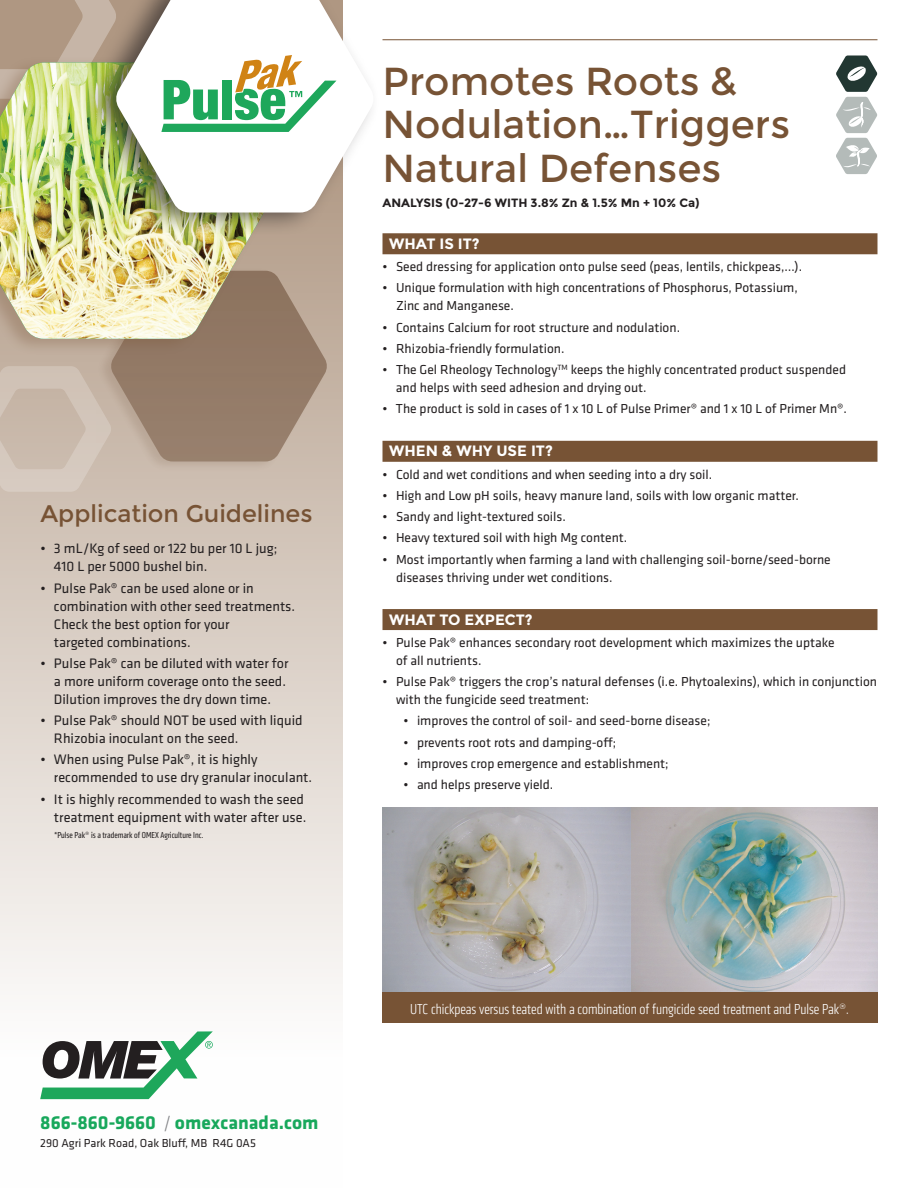
<style>
.page{position:relative;width:918px;height:1188px;background:#fff}
.page>*{position:absolute;margin:0;border:0;box-sizing:border-box;transform-origin:0 0}
.t1{font:39px/43.5px "Montserrat";color:#775335}
.t2{font:24px "Montserrat";color:#775335}
.t3{font:700 19.5px "Klavika";color:#18a95c}
.t4{font:300 condensed 15px "Klavika";color:#fff}
.t5{font:700 15px "Montserrat";color:#fff}
.t6{font:14.25px/18px "Klavika";color:#231f20}
.t7{font:13.5px/18px "Klavika";color:#231f20}
.t8{font:700 12px "Montserrat";color:#231f20}
.t9{font:12px "Klavika";color:#231f20}
.t10{font:condensed 9px "Klavika";color:#231f20}
.s1{font-weight:300;font-stretch:condensed;color:#808285}
</style>
<div class="page">
<hr style="left:382px;top:39px;width:496px;height:1px;background:#775335">
<svg style="left:0;top:237px;width:342px;height:863px"></svg>
<svg style="left:0;top:0;width:83px;height:56px;background:#b19a85"></svg>
<svg style="left:0;top:271px;width:328px;height:221px;background:#b29f8f"></svg>
<svg style="left:40px;top:1031px;width:173px;height:68px"></svg>
<svg style="left:836px;top:56px;width:41px;height:118px"></svg>
<div style="left:382px;top:233px;width:496px;height:21px;background:#775335"></div>
<div style="left:382px;top:441px;width:496px;height:21px;background:#775335"></div>
<div style="left:382px;top:609px;width:496px;height:21px;background:#775335"></div>
<div style="left:0;top:56px;width:268px;height:299px;background:#775335;opacity:.3"></div>
<img style="left:0;top:63px;width:268px;height:276px">
<div style="left:83px;top:0;width:297px;height:237px;background:#231f20;opacity:.65"></div>
<svg style="left:115px;top:0;width:259px;height:213px"></svg>
<svg style="left:161px;top:54px;width:175px;height:78px"></svg>
<img style="left:382px;top:808px;width:496px;height:185px">
<div style="left:382px;top:993px;width:496px;height:30px;background:#775335"></div>
<h2 class="t2" style="left:40px;top:500px;width:274px">Application Guidelines</h2>
<p class="t6" style="left:54px;top:539px;width:225px;text-indent:-13px">• 3 mL/Kg of seed or 122 bu per 10 L jug;<br>410 L per 5000 bushel bin.</p>
<p class="t6" style="left:54px;top:579px;width:243px;text-indent:-13px">• Pulse Pak® can be used alone or in combination with other seed treatments.<br>Check the best option for your<br>targeted combinations.</p>
<p class="t6" style="left:54px;top:654px;width:236px;text-indent:-13px">• Pulse Pak® can be diluted with water for a more uniform coverage onto the seed.<br>Dilution improves the dry down time.</p>
<p class="t6" style="left:54px;top:711px;width:250px;text-indent:-13px">• Pulse Pak® should NOT be used with liquid<br>Rhizobia inoculant on the seed.</p>
<p class="t6" style="left:54px;top:750px;width:260px;text-indent:-13px">• When using Pulse Pak®, it is highly recommended to use dry granular inoculant.</p>
<p class="t6" style="left:40px;top:790px;width:267px;text-align:right">• It is highly recommended to wash the seed treatment equipment with water after use.</p>
<p class="t10" style="left:54px;top:830px;width:151px">*Pulse Pak® is a trademark of OMEX Agriculture Inc.</p>
<h3 class="t3" style="left:40px;top:1109px;width:280px">866-860-9660 <span class="s1">/</span> omexcanada.com</h3>
<p class="t9" style="left:40px;top:1135px;width:217px">290 Agri Park Road, Oak Bluff, MB R4G 0A5</p>
<h1 class="t1" style="left:382px;top:60px;width:409px">Promotes Roots &amp;<br>Nodulation…Triggers<br>Natural Defenses</h1>
<p class="t8" style="left:382px;top:196px;width:318px">ANALYSIS (0-27-6 WITH 3.8% Zn &amp; 1.5% Mn + 10% Ca)</p>
<p class="t5" style="left:389px;top:235px;width:92px">WHAT IS IT?</p>
<p class="t7" style="left:382px;top:257px;width:421px">• Seed dressing for application onto pulse seed (peas, lentils, chickpeas,…).</p>
<p class="t7" style="left:396px;top:279px;width:403px;text-indent:-14px">• Unique formulation with high concentrations of Phosphorus, Potassium,<br>Zinc and Manganese.</p>
<p class="t7" style="left:382px;top:318px;width:299px">• Contains Calcium for root structure and nodulation.</p>
<p class="t7" style="left:382px;top:339px;width:183px">• Rhizobia-friendly formulation.</p>
<p class="t7" style="left:396px;top:360px;width:452px;text-indent:-13px">• The Gel Rheology Technology<sup>TM</sup> keeps the highly concentrated product suspended and helps with seed adhesion and drying out.</p>
<p class="t7" style="left:382px;top:399px;width:466px">• The product is sold in cases of 1 x 10 L of Pulse Primer® and 1 x 10 L of Primer Mn®.</p>
<p class="t5" style="left:389px;top:442px;width:165px">WHEN &amp; WHY USE IT?</p>
<p class="t7" style="left:382px;top:465px;width:331px">• Cold and wet conditions and when seeding into a dry soil.</p>
<p class="t7" style="left:382px;top:486px;width:418px">• High and Low pH soils, heavy manure land, soils with low organic matter.</p>
<p class="t7" style="left:382px;top:507px;width:185px">• Sandy and light-textured soils.</p>
<p class="t7" style="left:382px;top:529px;width:246px">• Heavy textured soil with high Mg content.</p>
<p class="t7" style="left:396px;top:550px;width:436px;text-indent:-14px">• Most importantly when farming a land with challenging soil-borne/seed-borne diseases thriving under wet conditions.</p>
<p class="t5" style="left:389px;top:610px;width:145px">WHAT TO EXPECT?</p>
<p class="t7" style="left:396px;top:633px;width:440px;text-indent:-14px">• Pulse Pak® enhances secondary root development which maximizes the uptake of all nutrients.</p>
<p class="t7" style="left:396px;top:672px;width:483px;text-indent:-14px">• Pulse Pak® triggers the crop’s natural defenses (i.e. Phytoalexins), which in conjunction with the fungicide seed treatment:</p>
<p class="t7" style="left:404px;top:712px;width:308px">• improves the control of soil- and seed-borne disease;</p>
<p class="t7" style="left:404px;top:733px;width:214px">• prevents root rots and damping-off;</p>
<p class="t7" style="left:404px;top:754px;width:267px">• improves crop emergence and establishment;</p>
<p class="t7" style="left:404px;top:775px;width:151px">• and helps preserve yield.</p>
<p class="t4" style="left:410px;top:1000px;width:440px">UTC chickpeas versus teated with a combination of fungicide seed treatment and Pulse Pak®.</p>
</div>
